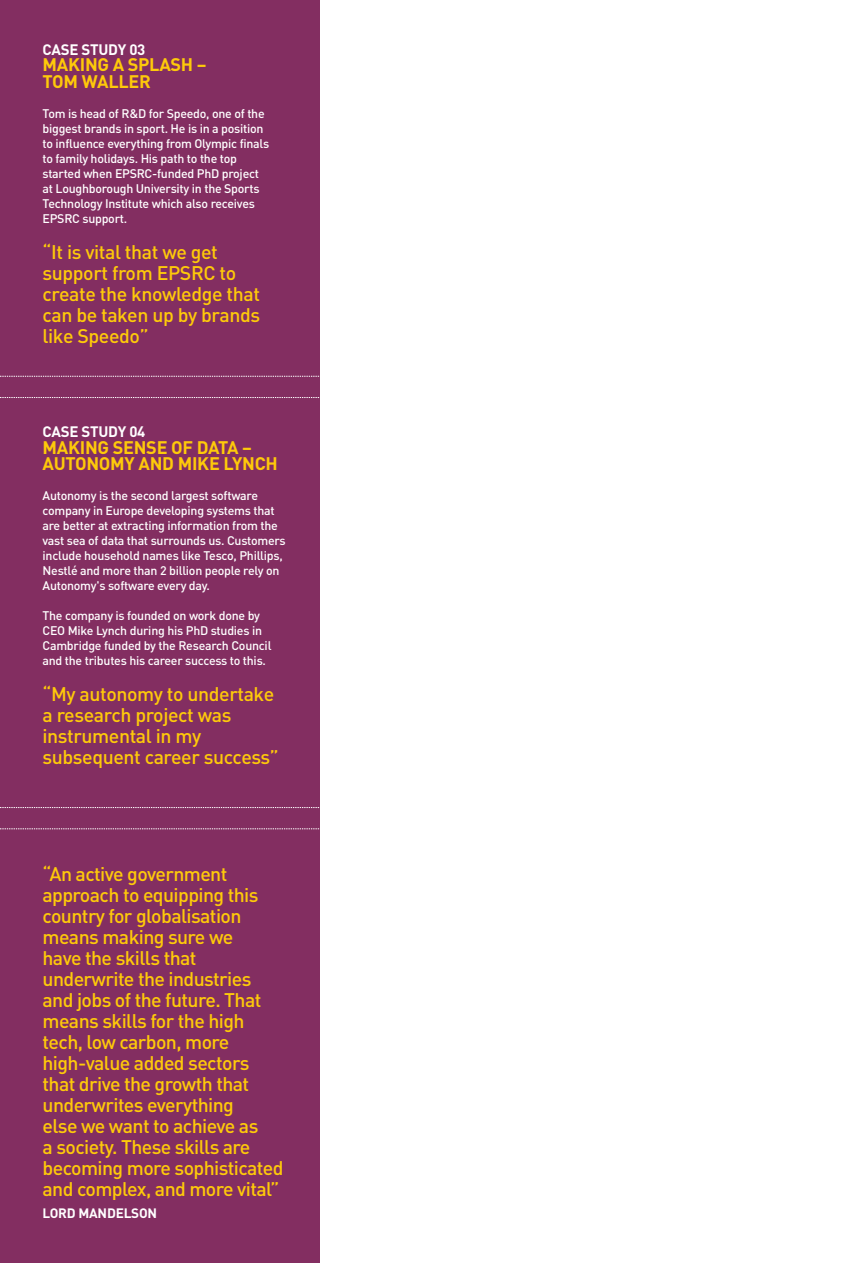
<style>
.page{position:relative;width:851px;height:1263px;background:#fff}
.page>*{position:absolute;margin:0;border:0;box-sizing:border-box;transform-origin:0 0}
.t1{font:500 19.5px/21px "DIN";letter-spacing:-.03em;color:#feca0a}
.t2{font:700 18px/16.5px "DIN";letter-spacing:-.015em;color:#feca0a}
.t3{font:700 15px "DIN";letter-spacing:-.015em;color:#fff}
.t4{font:700 13.5px "DIN";letter-spacing:-.015em;color:#fff}
.t5{font:500 12.3px/15px "DIN";letter-spacing:-.02em;color:#fff}
</style>
<div class="page">
<div style="left:0;top:0;width:319px;height:1263px;background:#832e61"></div>
<svg style="left:0;top:397px;width:319px;height:1px"></svg>
<svg style="left:0;top:376px;width:319px;height:1px"></svg>
<svg style="left:0;top:828px;width:319px;height:1px"></svg>
<svg style="left:0;top:807px;width:319px;height:1px"></svg>
<p class="t3" style="left:43px;top:41px;width:104px">CASE STUDY 03</p>
<h2 class="t2" style="left:43px;top:57px;width:166px">MAKING A SPLASH –<br>TOM WALLER</h2>
<p class="t5" style="left:43px;top:106px;width:228px">Tom is head of R&amp;D for Speedo, one of the biggest brands in sport. He is in a position to influence everything from Olympic finals to family holidays. His path to the top started when EPSRC-funded PhD project at Loughborough University in the Sports Technology Institute which also receives EPSRC support.</p>
<h1 class="t1" style="left:43px;top:241px;width:219px">“It is vital that we get support from EPSRC to create the knowledge that can be taken up by brands like Speedo”</h1>
<p class="t3" style="left:43px;top:423px;width:104px">CASE STUDY 04</p>
<h2 class="t2" style="left:43px;top:439px;width:237px">MAKING SENSE OF DATA –<br>AUTONOMY AND MIKE LYNCH</h2>
<p class="t5" style="left:43px;top:488px;width:245px">Autonomy is the second largest software company in Europe developing systems that are better at extracting information from the vast sea of data that surrounds us. Customers include household names like Tesco, Phillips, Nestlé and more than 2 billion people rely on Autonomy's software every day.</p>
<p class="t5" style="left:43px;top:608px;width:230px">The company is founded on work done by CEO Mike Lynch during his PhD studies in Cambridge funded by the Research Council and the tributes his career success to this.</p>
<h1 class="t1" style="left:43px;top:684px;width:238px">“My autonomy to undertake a research project was instrumental in my subsequent career success”</h1>
<p class="t1" style="left:43px;top:863px;width:242px">“An active government approach to equipping this country for globalisation means making sure we<br>have the skills that underwrite the industries and jobs of the future. That means skills for the high tech, low carbon, more high-value added sectors that drive the growth that underwrites everything<br>else we want to achieve as<br>a society. These skills are becoming more sophisticated and complex, and more vital”</p>
<p class="t4" style="left:43px;top:1205px;width:116px">LORD MANDELSON</p>
</div>
